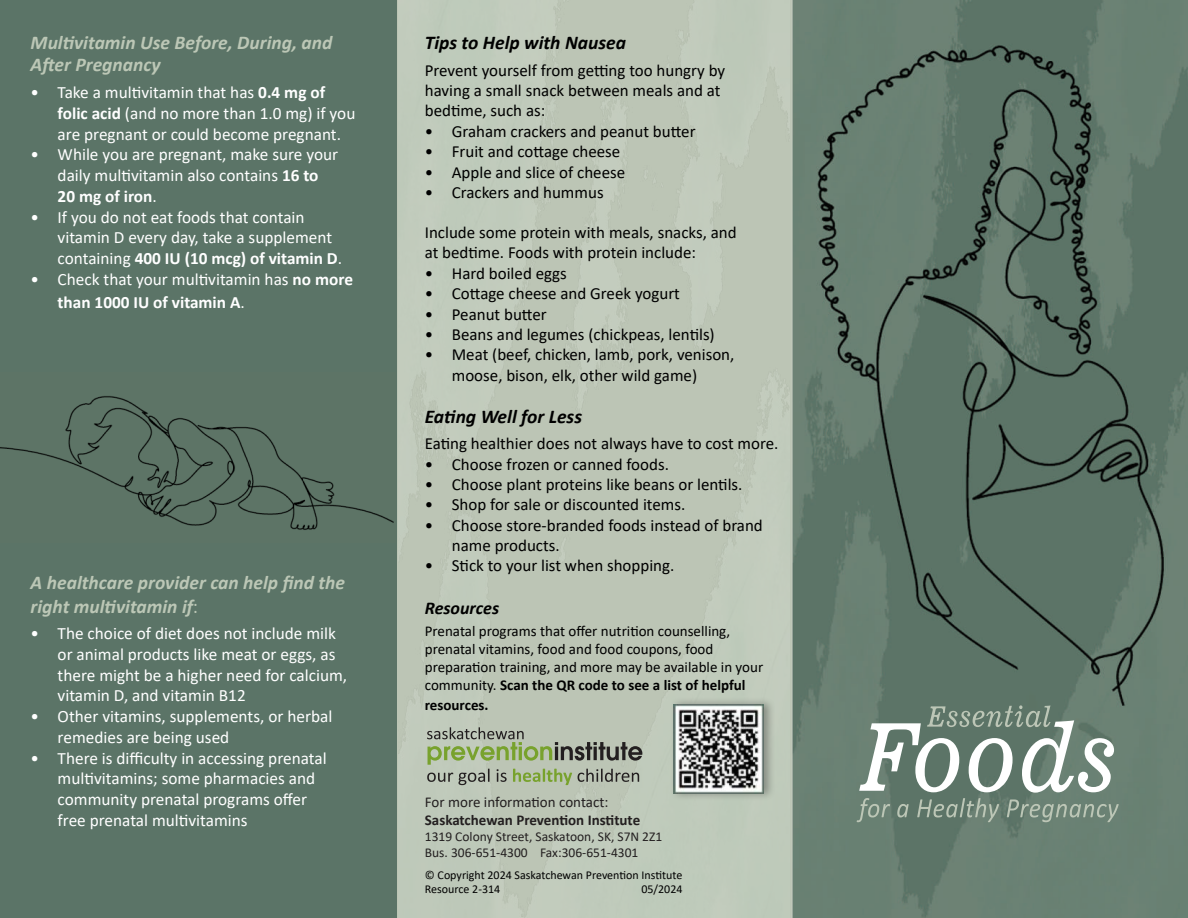
<style>
.page{position:relative;width:1188px;height:918px;background:#fff}
.page>*{position:absolute;margin:0;border:0;box-sizing:border-box;transform-origin:0 0}
.t1{font:italic 700 19.5px/22.5px "Calibri";color:#bcc7b6}
.t2{font:italic 700 19.5px "Calibri";color:#000}
.t3{font:italic 700 18px "Calibri";color:#000}
.t4{font:17.25px/20.7px "Calibri";color:#fff}
.t5{font:16.95px/20.4px "Calibri";color:#000}
.t6{font:15px/18px "Calibri";color:#000}
.t7{font:700 15px "Calibri";color:#231f20}
.t8{font:15px "Calibri";color:#231f20}
.t9{font:700 15px "Calibri";color:#000}
.t10{font:13.5px/16.2px "Calibri";color:#231f20}
.t11{font:12px/14.4px "Calibri";color:#000}
.s1{font-weight:700}
.s2{font-weight:400;font-style:normal}
</style>
<div class="page">
<img style="left:0;top:0;width:1187px;height:917px">
<div style="left:398px;top:0;width:391px;height:917px;background:#bcc5b5"></div>
<div style="left:670px;top:696px;width:105px;height:105px;background:#231f20;opacity:.36"></div>
<img style="left:673px;top:704px;width:90px;height:89px">
<div style="left:0;top:372px;width:396px;height:170px;background:#5d7466"></div>
<svg style="left:427px;top:727px;width:215px;height:58px;background:#a2ad95"></svg>
<p class="t1" style="left:31px;top:30px;width:303px">Multivitamin Use Before, During, and<br>After Pregnancy</p>
<p class="t4" style="left:58px;top:82px;width:299px;text-indent:-27px">• Take a multivitamin that has <span class="s1">0.4 mg of folic acid</span> (and no more than 1.0 mg) if you are pregnant or could become pregnant.</p>
<p class="t4" style="left:58px;top:144px;width:282px;text-indent:-27px">• While you are pregnant, make sure your daily multivitamin also contains <span class="s1">16 to<br>20 mg of iron</span>.</p>
<p class="t4" style="left:58px;top:206px;width:286px;text-indent:-27px">• If you do not eat foods that contain vitamin D every day, take a supplement containing <span class="s1">400 IU (10 mcg) of vitamin D</span>.</p>
<p class="t4" style="left:58px;top:267px;width:297px;line-height:23.4px;text-indent:-27px">• Check that your multivitamin has <span class="s1">no more than 1000 IU of vitamin A</span>.</p>
<p class="t1" style="left:31px;top:570px;width:316px;line-height:23.4px">A healthcare provider can help find the right multivitamin if<span class="s2">:</span></p>
<p class="t4" style="left:58px;top:622px;width:291px;text-indent:-27px">• The choice of diet does not include milk or animal products like meat or eggs, as there might be a higher need for calcium, vitamin D, and vitamin B12</p>
<p class="t4" style="left:58px;top:705px;width:276px;text-indent:-27px">• Other vitamins, supplements, or herbal remedies are being used</p>
<p class="t4" style="left:58px;top:747px;width:270px;text-indent:-27px">• There is difficulty in accessing prenatal multivitamins; some pharmacies and community prenatal programs offer free prenatal multivitamins</p>
<p class="t2" style="left:425px;top:28px;width:203px">Tips to Help with Nausea</p>
<p class="t5" style="left:425px;top:59px;width:302px">Prevent yourself from getting too hungry by having a small snack between meals and at bedtime, such as:</p>
<p class="t5" style="left:425px;top:120px;width:272px">• Graham crackers and peanut butter</p>
<p class="t5" style="left:425px;top:141px;width:197px">• Fruit and cottage cheese</p>
<p class="t5" style="left:425px;top:161px;width:202px">• Apple and slice of cheese</p>
<p class="t5" style="left:425px;top:182px;width:180px">• Crackers and hummus</p>
<p class="t5" style="left:425px;top:222px;width:313px">Include some protein with meals, snacks, and at bedtime. Foods with protein include:</p>
<p class="t5" style="left:425px;top:262px;width:144px">• Hard boiled eggs</p>
<p class="t5" style="left:425px;top:283px;width:257px">• Cottage cheese and Greek yogurt</p>
<p class="t5" style="left:425px;top:303px;width:123px">• Peanut butter</p>
<p class="t5" style="left:425px;top:323px;width:291px">• Beans and legumes (chickpeas, lentils)</p>
<p class="t5" style="left:452px;top:344px;width:284px;text-indent:-27px">• Meat (beef, chicken, lamb, pork, venison, moose, bison, elk, other wild game)</p>
<p class="t2" style="left:425px;top:402px;width:159px">Eating Well for Less</p>
<p class="t5" style="left:425px;top:433px;width:355px">Eating healthier does not always have to cost more.</p>
<p class="t5" style="left:425px;top:453px;width:246px">• Choose frozen or canned foods.</p>
<p class="t5" style="left:425px;top:473px;width:319px">• Choose plant proteins like beans or lentils.</p>
<p class="t5" style="left:425px;top:494px;width:262px">• Shop for sale or discounted items.</p>
<p class="t5" style="left:452px;top:514px;width:312px;text-indent:-27px">• Choose store-branded foods instead of brand name products.</p>
<p class="t5" style="left:425px;top:555px;width:251px">• Stick to your list when shopping.</p>
<p class="t3" style="left:425px;top:595px;width:76px">Resources</p>
<p class="t6" style="left:425px;top:621px;width:340px">Prenatal programs that offer nutrition counselling, prenatal vitamins, food and food coupons, food preparation training, and more may be available in your community. <span class="s1">Scan the QR code to see a list of helpful</span></p>
<p class="t9" style="left:425px;top:694px;width:65px">resources.</p>
<p class="t8" style="left:425px;top:791px;width:185px">For more information contact:</p>
<p class="t7" style="left:425px;top:808px;width:217px">Saskatchewan Prevention Institute</p>
<p class="t10" style="left:425px;top:827px;width:239px">1319 Colony Street, Saskatoon, SK, S7N 2Z1<br>Bus. 306-651-4300 Fax:306-651-4301</p>
<p class="t11" style="left:425px;top:867px;width:259px">© Copyright 2024 Saskatchewan Prevention Institute<br>Resource 2-314</p>
<p class="t11" style="left:641px;top:881px;width:43px">05/2024</p>
</div>
